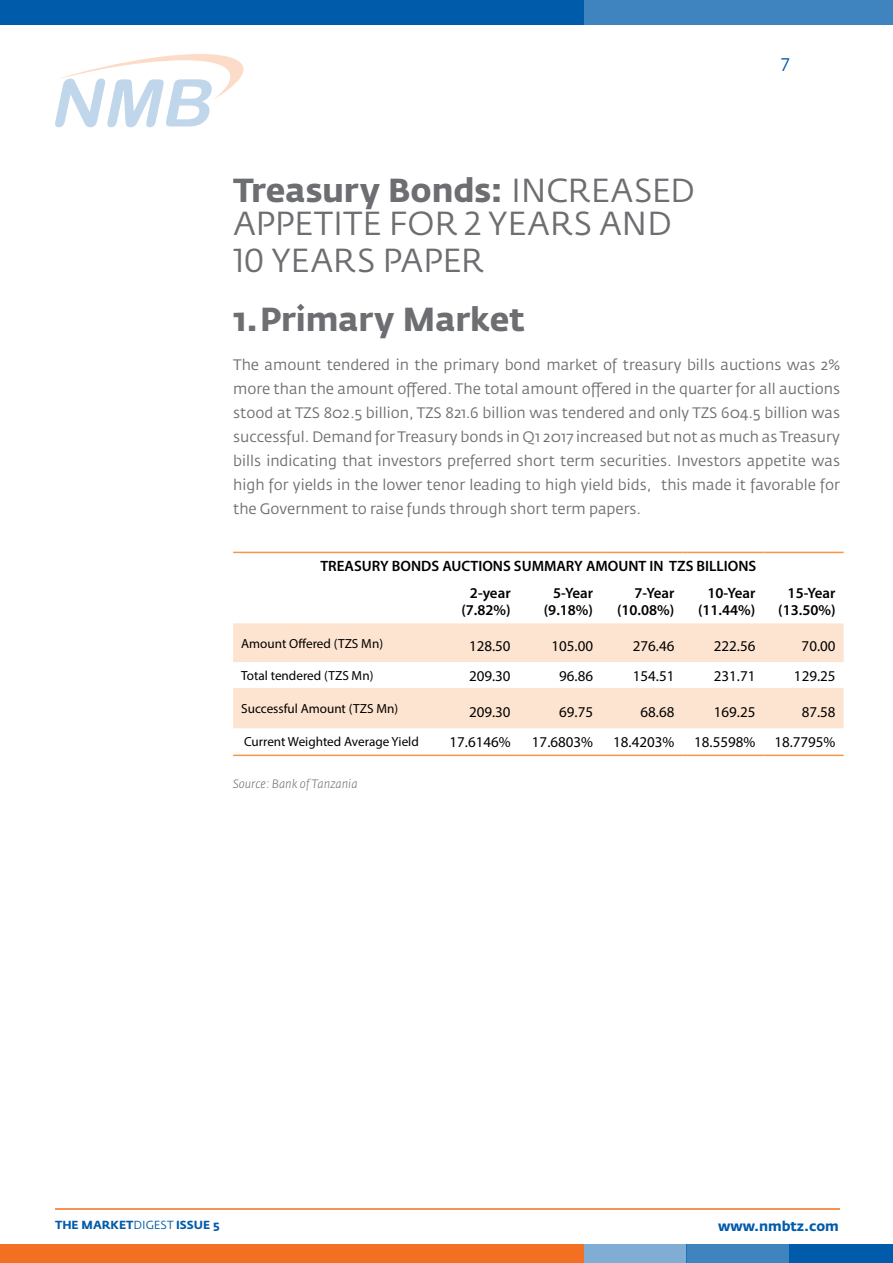
<style>
.page{position:relative;width:893px;height:1263px;background:#fff}
.page>*{position:absolute;margin:0;border:0;box-sizing:border-box;transform-origin:0 0}
.t1{font:33px/33.6px "Fedra Sans Std";color:#6d6e71}
.t2{font:700 33px "Fedra Sans Std";letter-spacing:-.005em;color:#6d6e71}
.t3{font:18px "Fedra Sans Std";color:#005baa}
.t4{font:15px/24px "Fedra Sans Std";color:#6d6e71;text-align:justify}
.t5{font:15px "Myriad Pro";color:#000}
.t6{font:600 15px/16.5px "Myriad Pro";color:#000;text-align:right}
.t7{font:700 13.65px "Fedra Sans Std";color:#005baa}
.t8{font:13.2px "Myriad Pro";color:#000}
.t9{font:italic 300 12px "Fedra Sans Std";color:#6d6e71}
.t10{font:700 11.55px "Fedra Sans Std";color:#005baa}
.s1{font-weight:700}
.s2{font-weight:400}
</style>
<div class="page">
<div style="left:790px;top:1244px;width:103px;height:19px;background:#005baa"></div>
<div style="left:686px;top:1244px;width:104px;height:19px;background:#4084bf"></div>
<div style="left:583px;top:1244px;width:103px;height:19px;background:#80add4"></div>
<div style="left:0;top:1244px;width:583px;height:19px;background:#f36f21"></div>
<svg style="left:55px;top:54px;width:189px;height:73px"></svg>
<hr style="left:55px;top:1208px;width:785px;height:2px;background:#f36f21">
<div style="left:0;top:0;width:583px;height:24px;background:#005baa"></div>
<div style="left:583px;top:0;width:310px;height:24px;background:#4084bf"></div>
<svg style="left:233px;top:623px;width:611px;height:105px;fill:#fde4d0"></svg>
<hr style="left:233px;top:552px;width:207px;height:1px;background:#f79646">
<hr style="left:440px;top:552px;width:79px;height:1px;background:#f79646">
<hr style="left:519px;top:552px;width:82px;height:1px;background:#f79646">
<hr style="left:601px;top:552px;width:81px;height:1px;background:#f79646">
<hr style="left:682px;top:552px;width:81px;height:1px;background:#f79646">
<hr style="left:763px;top:552px;width:81px;height:1px;background:#f79646">
<hr style="left:233px;top:755px;width:207px;height:1px;background:#f79646">
<hr style="left:440px;top:755px;width:79px;height:1px;background:#f79646">
<hr style="left:519px;top:755px;width:82px;height:1px;background:#f79646">
<hr style="left:601px;top:755px;width:81px;height:1px;background:#f79646">
<hr style="left:682px;top:755px;width:81px;height:1px;background:#f79646">
<hr style="left:763px;top:755px;width:81px;height:1px;background:#f79646">
<h1 class="t1" style="left:233px;top:173px;width:463px"><span class="s1">Treasury Bonds:</span> INCREASED<br>APPETITE FOR 2 YEARS AND</h1>
<h1 class="t1" style="left:233px;top:243px;width:252px">10 YEARS PAPER</h1>
<p class="t3" style="left:781px;top:50px;width:9px">7</p>
<h1 class="t2" style="left:233px;top:299px;width:293px">1.Primary Market</h1>
<p class="t4" style="left:233px;top:353px;width:608px">The amount tendered in the primary bond market of treasury bills auctions was 2% more than the amount offered. The total amount offered in the quarter for all auctions stood at TZS 802.5 billion, TZS 821.6 billion was tendered and only TZS 604.5 billion was successful. Demand for Treasury bonds in Q1 2017 increased but not as much as Treasury bills indicating that investors preferred short term securities. Investors appetite was high for yields in the lower tenor leading to high yield bids, this made it favorable for the Government to raise funds through short term papers.</p>
<p class="t6" style="left:470px;top:552px;width:288px;line-height:26.8px;text-align:left;text-indent:-150px">TREASURY BONDS AUCTIONS SUMMARY AMOUNT IN TZS BILLIONS<br>2-year</p>
<p class="t6" style="left:461px;top:601px;width:51px">(7.82%)</p>
<p class="t6" style="left:544px;top:584px;width:51px">5-Year (9.18%)</p>
<p class="t6" style="left:617px;top:584px;width:59px">7-Year (10.08%)</p>
<p class="t6" style="left:698px;top:584px;width:59px">10-Year (11.44%)</p>
<p class="t6" style="left:778px;top:584px;width:59px">15-Year (13.50%)</p>
<p class="t8" style="left:241px;top:635px;width:143px">Amount Offered (TZS Mn)</p>
<p class="t5" style="left:469px;top:637px;width:43px">128.50</p>
<p class="t5" style="left:551px;top:637px;width:43px">105.00</p>
<p class="t5" style="left:633px;top:637px;width:43px">276.46</p>
<p class="t5" style="left:714px;top:637px;width:43px">222.56</p>
<p class="t5" style="left:802px;top:637px;width:35px">70.00</p>
<p class="t8" style="left:241px;top:667px;width:134px">Total tendered (TZS Mn)</p>
<p class="t5" style="left:469px;top:667px;width:43px">209.30</p>
<p class="t5" style="left:559px;top:667px;width:35px">96.86</p>
<p class="t5" style="left:633px;top:667px;width:43px">154.51</p>
<p class="t5" style="left:714px;top:667px;width:43px">231.71</p>
<p class="t5" style="left:794px;top:667px;width:43px">129.25</p>
<p class="t8" style="left:241px;top:700px;width:158px">Successful Amount (TZS Mn)</p>
<p class="t5" style="left:469px;top:702px;width:43px">209.30</p>
<p class="t5" style="left:559px;top:702px;width:35px">69.75</p>
<p class="t5" style="left:640px;top:702px;width:35px">68.68</p>
<p class="t5" style="left:714px;top:702px;width:43px">169.25</p>
<p class="t5" style="left:802px;top:702px;width:35px">87.58</p>
<p class="t8" style="left:244px;top:734px;width:176px">Current Weighted Average Yield</p>
<p class="t5" style="left:449px;top:733px;width:63px">17.6146%</p>
<p class="t5" style="left:532px;top:733px;width:63px">17.6803%</p>
<p class="t5" style="left:613px;top:733px;width:63px">18.4203%</p>
<p class="t5" style="left:694px;top:733px;width:63px">18.5598%</p>
<p class="t5" style="left:774px;top:733px;width:63px">18.7795%</p>
<p class="t9" style="left:233px;top:776px;width:126px">Source: Bank of Tanzania</p>
<p class="t10" style="left:55px;top:1218px;width:166px">THE MARKET<span class="s2">DIGEST</span> ISSUE 5</p>
<p class="t7" style="left:718px;top:1217px;width:122px">www.nmbtz.com</p>
</div>
